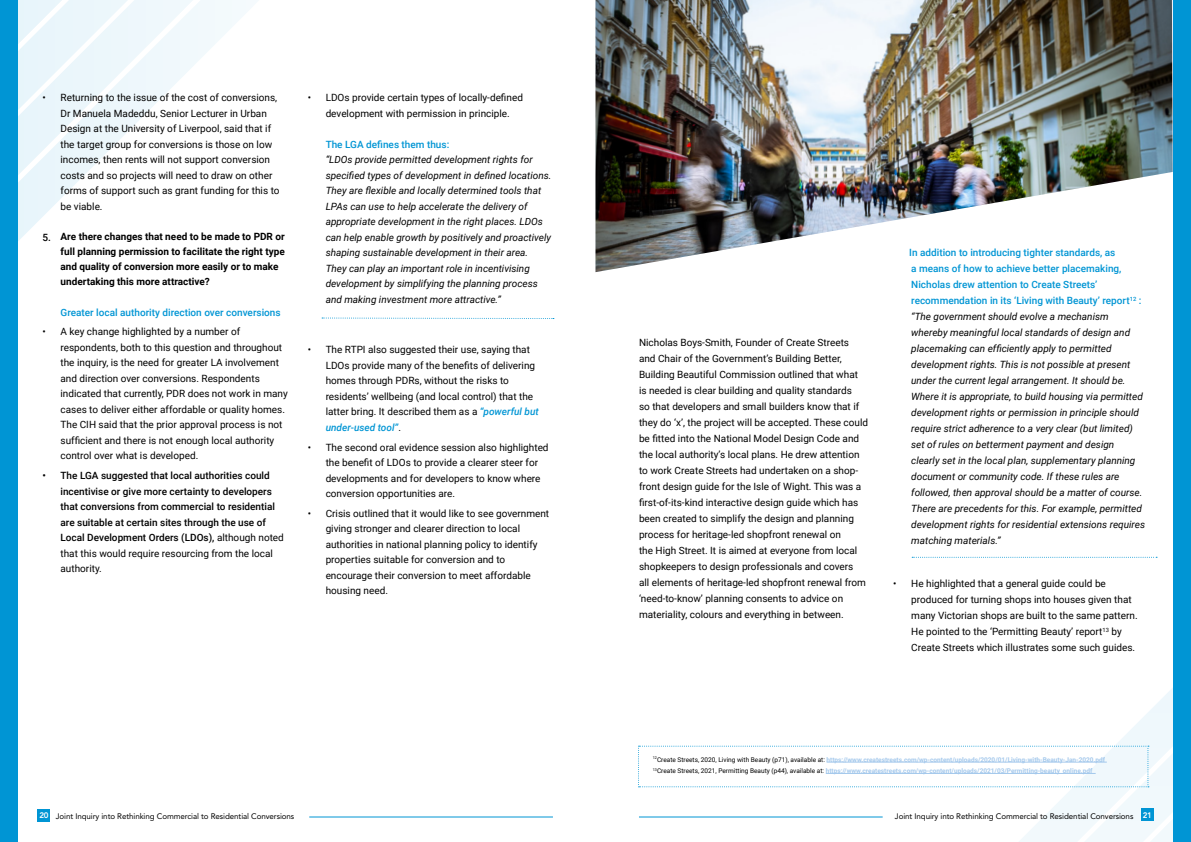
<style>
.page{position:relative;width:1191px;height:842px;background:#fff}
.page>*{position:absolute;margin:0;border:0;box-sizing:border-box;transform-origin:0 0}
.t1{font:10px/15.5px "Roboto";color:#000}
.t2{font:italic 10px/16px "Roboto";color:#000}
.t3{font:500 10px/15.5px "Roboto";color:#000}
.t4{font:700 10px/15px "Roboto";color:#000}
.t5{font:500 10px "Roboto";color:#0095d4}
.t6{font:8px "Avenir LT Std";letter-spacing:-.01em;color:#000}
.t7{font:700 6.5px/11.3px "Roboto";color:#a3c8ec}
.s1{font-weight:400}
.s2{font-weight:500;font-style:italic;color:#0095d4}
.s3{font-weight:500;font-style:normal;color:#0095d4}
.s4{font-weight:400;color:#000}
.s5{font-weight:800;color:#fff}
</style>
<div class="page">
<img style="left:595px;top:0;width:577px;height:272px">
<div style="left:38px;top:809px;width:12px;height:13px;background:#0095d4"></div>
<svg style="left:18px;top:0;width:228px;height:241px"></svg>
<hr style="left:309px;top:816px;width:244px;height:1px;background:#0095d4">
<div style="left:1173px;top:0;width:18px;height:842px;background:#0095d4"></div>
<div style="left:0;top:0;width:18px;height:842px;background:#0095d4"></div>
<svg style="left:322px;top:317px;width:232px;height:2px"></svg>
<svg style="left:912px;top:557px;width:245px;height:1px"></svg>
<svg style="left:638px;top:688px;width:535px;height:154px"></svg>
<hr style="left:826px;top:762px;width:280px;height:1px;background:#a3c8ec">
<hr style="left:825px;top:773px;width:270px;height:1px;background:#a3c8ec">
<p class="t1" style="left:61px;top:89px;width:220px;text-indent:-18px">• Returning to the issue of the cost of conversions, Dr Manuela Madeddu, Senior Lecturer in Urban Design at the University of Liverpool, said that if the target group for conversions is those on low incomes, then rents will not support conversion costs and so projects will need to draw on other forms of support such as grant funding for this to be viable.</p>
<p class="t4" style="left:61px;top:229px;width:226px">Are there changes that need to be made to PDR or full planning permission to facilitate the right type and quality of conversion more easily or to make undertaking this more attractive?</p>
<p class="t5" style="left:61px;top:305px;width:222px">Greater local authority direction over conversions</p>
<p class="t1" style="left:61px;top:324px;width:229px;text-indent:-18px">• A key change highlighted by a number of respondents, both to this question and throughout the inquiry, is the need for greater LA involvement and direction over conversions. Respondents indicated that currently, PDR does not work in many cases to deliver either affordable or quality homes.<br>The CIH said that the prior approval process is not sufficient and there is not enough local authority control over what is developed.</p>
<p class="t3" style="left:61px;top:467px;width:225px;text-indent:-18px">• The LGA suggested that local authorities could incentivise or give more certainty to developers that conversions from commercial to residential are suitable at certain sites through the use of Local Development Orders (LDOs), <span class="s1">although noted that this would require resourcing from the local authority.</span></p>
<p class="t3" style="left:43px;top:229px;width:10px">5.</p>
<p class="t1" style="left:308px;top:89px;width:217px;text-align:center">• LDOs provide certain types of locally-defined development with permission in principle.</p>
<p class="t5" style="left:326px;top:137px;width:125px">The LGA defines them thus:</p>
<p class="t2" style="left:326px;top:151px;width:227px;line-height:15.5px">“LDOs provide permitted development rights for specified types of development in defined locations.<br>They are flexible and locally determined tools that LPAs can use to help accelerate the delivery of appropriate development in the right places. LDOs can help enable growth by positively and proactively shaping sustainable development in their area.<br>They can play an important role in incentivising development by simplifying the planning process and making investment more attractive.”</p>
<p class="t1" style="left:326px;top:342px;width:215px;text-indent:-18px">• The RTPI also suggested their use, saying that LDOs provide many of the benefits of delivering homes through PDRs, without the risks to residents’ wellbeing (and local control) that the latter bring. It described them as a <span class="s2">“powerful but under-used tool”</span>.</p>
<p class="t1" style="left:326px;top:439px;width:224px;text-indent:-18px">• The second oral evidence session also highlighted the benefit of LDOs to provide a clearer steer for developments and for developers to know where conversion opportunities are.</p>
<p class="t1" style="left:326px;top:505px;width:225px;text-indent:-18px">• Crisis outlined that it would like to see government giving stronger and clearer direction to local authorities in national planning policy to identify properties suitable for conversion and to encourage their conversion to meet affordable housing need.</p>
<p class="t1" style="left:639px;top:334px;width:231px;line-height:16px">Nicholas Boys-Smith, Founder of Create Streets and Chair of the Government’s Building Better, Building Beautiful Commission outlined that what<br>is needed is clear building and quality standards<br>so that developers and small builders know that if they do ‘x’, the project will be accepted. These could be fitted into the National Model Design Code and the local authority’s local plans. He drew attention to work Create Streets had undertaken on a shop&shy;front design guide for the Isle of Wight. This was a first-of-its-kind interactive design guide which has been created to simplify the design and planning process for heritage-led shopfront renewal on<br>the High Street. It is aimed at everyone from local shopkeepers to design professionals and covers<br>all elements of heritage-led shopfront renewal from ‘need-to-know’ planning consents to advice on materiality, colours and everything in between.</p>
<p class="t2" style="left:909px;top:244px;width:237px"><span class="s3">In addition to introducing tighter standards, as<br>a means of how to achieve better placemaking, Nicholas drew attention to Create Streets’ recommendation in its ‘Living with Beauty’ report</span><sup>12</sup> <span class="s3">: </span>“The government should evolve a mechanism whereby meaningful local standards of design and placemaking can efficiently apply to permitted development rights. This is not possible at present under the current legal arrangement. It should be.<br>Where it is appropriate, to build housing via permitted development rights or permission in principle should require strict adherence to a very clear (but limited) set of rules on betterment payment and design<br>clearly set in the local plan, supplementary planning document or community code. If these rules are followed, then approval should be a matter of course.<br>There are precedents for this. For example, permitted development rights for residential extensions requires matching materials.”</p>
<p class="t1" style="left:911px;top:575px;width:228px;line-height:16px;text-indent:-18px">• He highlighted that a general guide could be produced for turning shops into houses given that many Victorian shops are built to the same pattern.<br>He pointed to the ‘Permitting Beauty’ report<sup>13</sup> by Create Streets which illustrates some such guides.</p>
<p class="t7" style="left:653px;top:753px;width:454px"><sup>12</sup><span class="s4">Create Streets, 2020, Living with Beauty (p71), available at:</span> https://www.createstreets.com/wp-content/uploads/2020/01/Living-with-Beauty-Jan-2020.pdf<br><sup>13</sup><span class="s4">Create Streets, 2021, Permitting Beauty (p44), available at:</span> https://www.createstreets.com/wp-content/uploads/2021/03/Permitting-beauty_online.pdf</p>
<p class="t6" style="left:39px;top:811px;width:256px"><span class="s5">20</span> Joint Inquiry into Rethinking Commercial to Residential Conversions</p>
<p class="t6" style="left:895px;top:811px;width:258px">Joint Inquiry into Rethinking Commercial to Residential Conversions <span class="s5">21</span></p>
</div>
